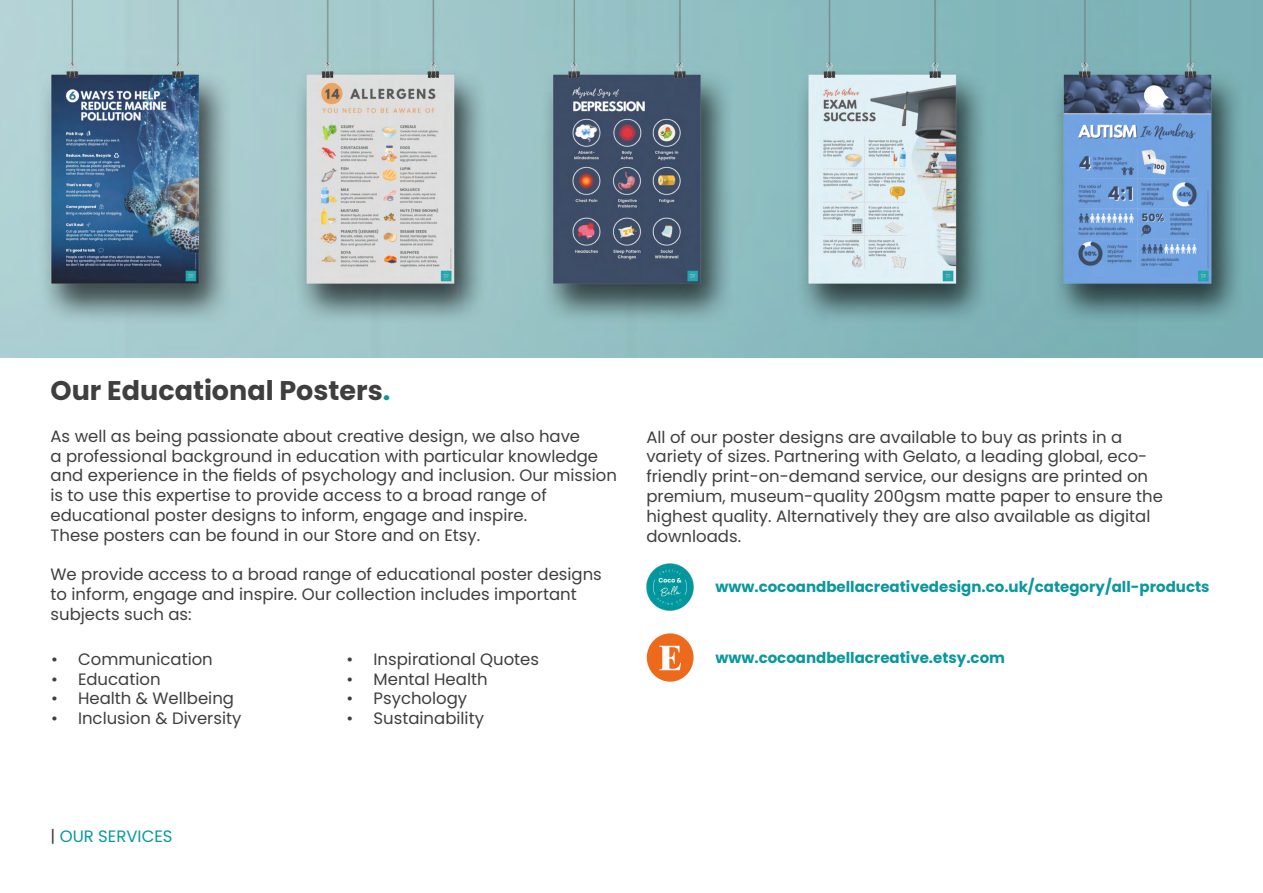
<style>
.page{position:relative;width:1263px;height:893px;background:#fff}
.page>*{position:absolute;margin:0;border:0;box-sizing:border-box;transform-origin:0 0}
.t1{font:700 27px "Poppins";color:#3f3f40}
.t2{font:16.5px/19.8px "Poppins";color:#3f3f40}
.t3{font:16.5px "Poppins";color:#0a989e}
.t4{font:700 15px "Poppins";color:#0a989e}
.s1{color:#0a989e}
.s2{color:#3f3f40}
</style>
<div class="page">
<img style="left:0;top:0;width:1263px;height:357px">
<svg style="left:647px;top:633px;width:46px;height:49px;fill:#ed6a1d"></svg>
<svg style="left:659px;top:646px;width:22px;height:24px"></svg>
<img style="left:646px;top:563px;width:48px;height:48px">
<h1 class="t1" style="left:51px;top:375px;width:341px">Our Educational Posters<span class="s1">.</span></h1>
<p class="t2" style="left:51px;top:426px;width:568px">As well as being passionate about creative design, we also have<br>a professional background in education with particular knowledge and experience in the fields of psychology and inclusion. Our mission is to use this expertise to provide access to a broad range of educational poster designs to inform, engage and inspire.<br>These posters can be found in our Store and on Etsy.</p>
<p class="t2" style="left:51px;top:565px;width:553px">We provide access to a broad range of educational poster designs to inform, engage and inspire. Our collection includes important subjects such as:</p>
<p class="t2" style="left:51px;top:649px;width:163px">• Communication</p>
<p class="t2" style="left:51px;top:669px;width:111px">• Education</p>
<p class="t2" style="left:51px;top:689px;width:185px">• Health &amp; Wellbeing</p>
<p class="t2" style="left:51px;top:709px;width:192px">• Inclusion &amp; Diversity</p>
<p class="t2" style="left:347px;top:649px;width:194px">• Inspirational Quotes</p>
<p class="t2" style="left:347px;top:669px;width:143px">• Mental Health</p>
<p class="t2" style="left:347px;top:689px;width:122px">• Psychology</p>
<p class="t2" style="left:347px;top:709px;width:139px">• Sustainability</p>
<p class="t2" style="left:646px;top:427px;width:518px">All of our poster designs are available to buy as prints in a variety of sizes. Partnering with Gelato, a leading global, eco&shy;friendly print-on-demand service, our designs are printed on premium, museum-quality 200gsm matte paper to ensure the highest quality. Alternatively they are also available as digital downloads.</p>
<p class="t4" style="left:715px;top:578px;width:495px">www.cocoandbellacreativedesign.co.uk/category/all-products</p>
<p class="t4" style="left:715px;top:649px;width:291px">www.cocoandbellacreative.etsy.com</p>
<p class="t3" style="left:51px;top:827px;width:124px"><span class="s2">|</span> OUR SERVICES</p>
</div>
